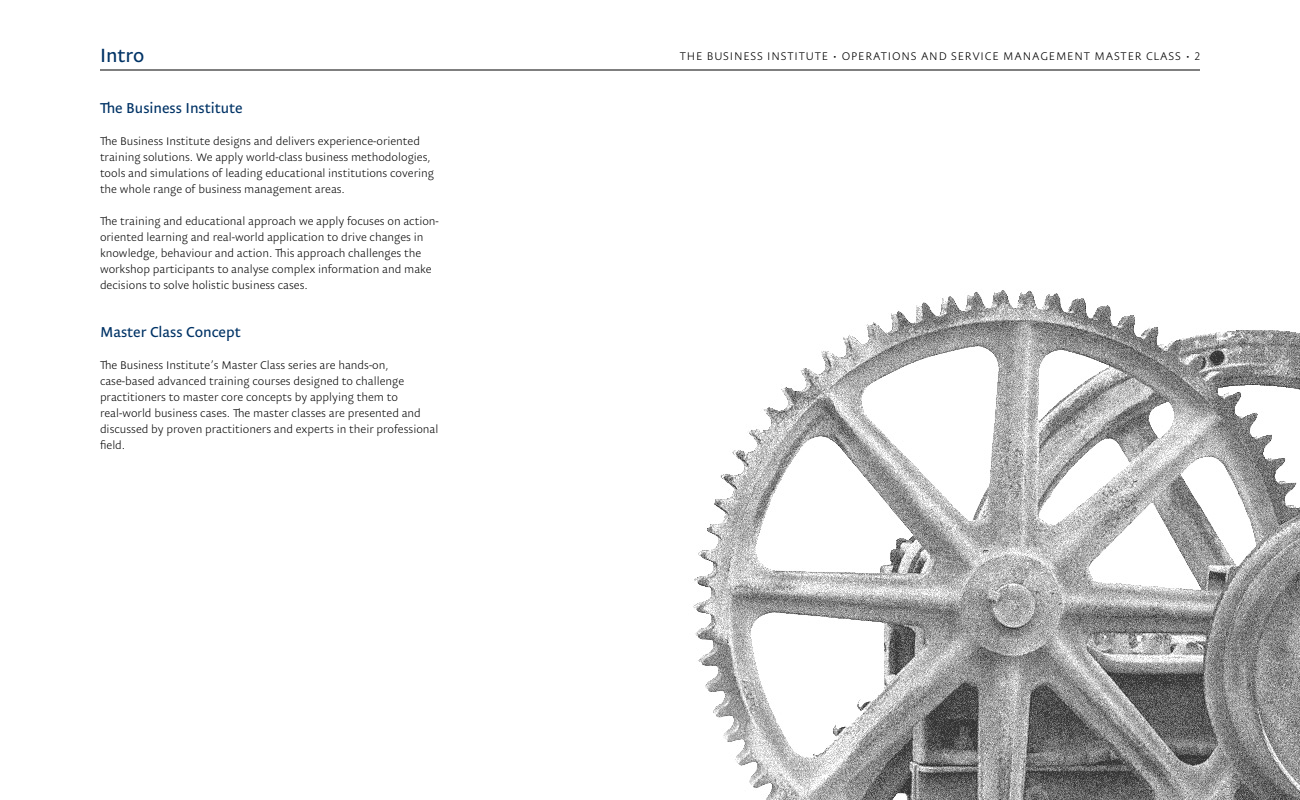
<style>
.page{position:relative;width:1300px;height:800px;background:#fff}
.page>*{position:absolute;margin:0;border:0;box-sizing:border-box;transform-origin:0 0}
.t1{font:24px "Moderato G5 L";color:#036}
.t2{font:18px "Moderato G5 L";color:#036}
.t3{font:14px/16px "Moderato G3 L";color:#000}
.t4{font:14px "Moderato G3 L";letter-spacing:.06em;color:#000}
</style>
<div class="page">
<img style="left:100px;top:69px;width:1200px;height:731px">
<hr style="left:100px;top:70px;width:1100px;height:1px;background:#000">
<p class="t1" style="left:100px;top:44px;width:46px">Intro</p>
<p class="t4" style="left:680px;top:50px;width:522px">THE BUSINESS INSTITUTE • OPERATIONS AND SERVICE MANAGEMENT MASTER CLASS • 2</p>
<p class="t2" style="left:100px;top:100px;width:144px">The Business Institute</p>
<p class="t3" style="left:100px;top:134px;width:335px">The Business Institute designs and delivers experience-oriented training solutions. We apply world-class business methodologies, tools and simulations of leading educational institutions covering the whole range of business management areas.</p>
<p class="t3" style="left:100px;top:214px;width:340px">The training and educational approach we apply focuses on action&shy;oriented learning and real-world application to drive changes in knowledge, behaviour and action. This approach challenges the workshop participants to analyse complex information and make decisions to solve holistic business cases.</p>
<p class="t2" style="left:100px;top:324px;width:142px">Master Class Concept</p>
<p class="t3" style="left:100px;top:358px;width:340px">The Business Institute’s Master Class series are hands-on, case-based advanced training courses designed to challenge practitioners to master core concepts by applying them to real-world business cases. The master classes are presented and discussed by proven practitioners and experts in their professional field.</p>
</div>
